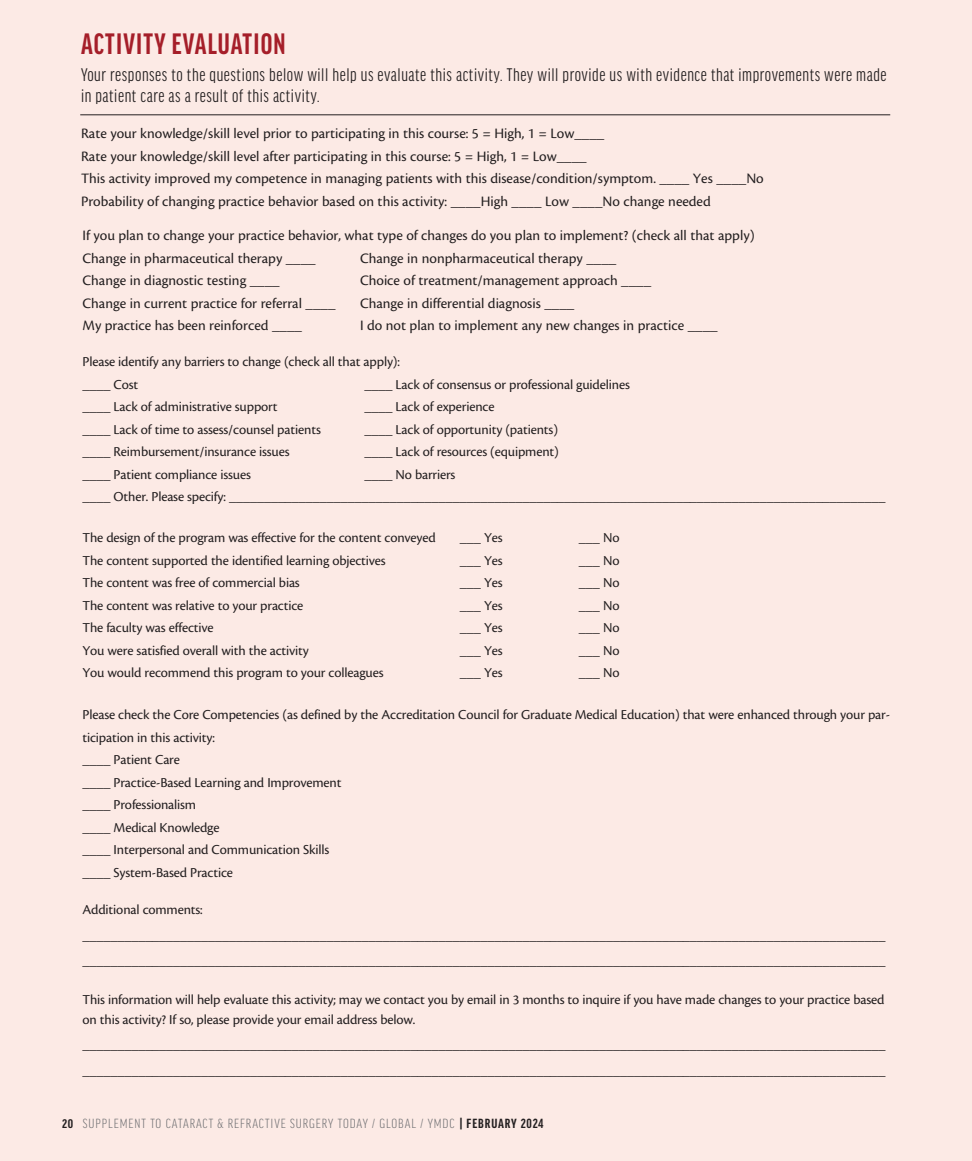
<style>
.page{position:relative;width:972px;height:1161px;background:#fceae5}
.page>*{position:absolute;margin:0;border:0;box-sizing:border-box;transform-origin:0 0}
.t1{font:700 extra-condensed 31.5px "Good Headline Pro";letter-spacing:.04em;color:#a51e29}
.t2{font:extra-condensed 19.5px/21px "Good Headline Pro";letter-spacing:.03em;color:#231f20}
.Pretest_Answer{font:15px "Cronos Pro";color:#231f20}
.Pretest_Answer-2{font:14.25px/22.5px "Cronos Pro";letter-spacing:-.01em;color:#231f20}
.t3{font:300 extra-condensed 14.1px "Good Headline Pro";letter-spacing:.06em;color:#6c6d70;scale:1.11 1}
.s1{font-weight:700;font-size:13.35px;color:#231f20}
.s2{font-weight:700;color:#231f20}
</style>
<div class="page">
<hr style="left:80px;top:114px;width:810px;height:1px;background:#231f20">
<p class="t1" style="left:81px;top:29px;width:206px">ACTIVITY EVALUATION</p>
<p class="t2" style="left:81px;top:64px;width:807px">Your responses to the questions below will help us evaluate this activity. They will provide us with evidence that improvements were made in patient care as a result of this activity.</p>
<p class="Pretest_Answer" style="left:81px;top:125px;width:525px">Rate your knowledge/skill level prior to participating in this course: 5 = High, 1 = Low____</p>
<p class="Pretest_Answer" style="left:81px;top:147px;width:507px">Rate your knowledge/skill level after participating in this course: 5 = High, 1 = Low____</p>
<p class="Pretest_Answer" style="left:81px;top:170px;width:684px">This activity improved my competence in managing patients with this disease/condition/symptom. ____ Yes ____No</p>
<p class="Pretest_Answer" style="left:81px;top:192px;width:631px">Probability of changing practice behavior based on this activity: ____High ____ Low ____No change needed</p>
<p class="Pretest_Answer" style="left:82px;top:227px;width:674px">If you plan to change your practice behavior, what type of changes do you plan to implement? (check all that apply)</p>
<p class="Pretest_Answer" style="left:82px;top:250px;width:235px">Change in pharmaceutical therapy ____</p>
<p class="Pretest_Answer" style="left:360px;top:250px;width:258px">Change in nonpharmaceutical therapy ____</p>
<p class="Pretest_Answer" style="left:82px;top:272px;width:199px">Change in diagnostic testing ____</p>
<p class="Pretest_Answer" style="left:360px;top:272px;width:293px">Choice of treatment/management approach ____</p>
<p class="Pretest_Answer" style="left:82px;top:295px;width:255px">Change in current practice for referral ____</p>
<p class="Pretest_Answer" style="left:360px;top:295px;width:216px">Change in differential diagnosis ____</p>
<p class="Pretest_Answer" style="left:82px;top:317px;width:221px">My practice has been reinforced ____</p>
<p class="Pretest_Answer" style="left:360px;top:317px;width:359px">I do not plan to implement any new changes in practice ____</p>
<p class="Pretest_Answer-2" style="left:82px;top:351px;width:319px">Please identify any barriers to change (check all that apply):</p>
<p class="Pretest_Answer-2" style="left:82px;top:373px;width:57px">____ Cost</p>
<p class="Pretest_Answer-2" style="left:364px;top:373px;width:267px">____ Lack of consensus or professional guidelines</p>
<p class="Pretest_Answer-2" style="left:82px;top:396px;width:197px">____ Lack of administrative support</p>
<p class="Pretest_Answer-2" style="left:364px;top:396px;width:132px">____ Lack of experience</p>
<p class="Pretest_Answer-2" style="left:82px;top:418px;width:240px">____ Lack of time to assess/counsel patients</p>
<p class="Pretest_Answer-2" style="left:364px;top:418px;width:195px">____ Lack of opportunity (patients)</p>
<p class="Pretest_Answer-2" style="left:82px;top:441px;width:209px">____ Reimbursement/insurance issues</p>
<p class="Pretest_Answer-2" style="left:364px;top:441px;width:196px">____ Lack of resources (equipment)</p>
<p class="Pretest_Answer-2" style="left:82px;top:463px;width:170px">____ Patient compliance issues</p>
<p class="Pretest_Answer-2" style="left:364px;top:463px;width:93px">____ No barriers</p>
<p class="Pretest_Answer-2" style="left:82px;top:486px;width:805px">____ Other. Please specify: ______________________________________________________________________________________________</p>
<p class="Pretest_Answer-2" style="left:82px;top:527px;width:355px">The design of the program was effective for the content conveyed</p>
<p class="Pretest_Answer-2" style="left:460px;top:527px;width:44px">___ Yes</p>
<p class="Pretest_Answer-2" style="left:579px;top:527px;width:42px">___ No</p>
<p class="Pretest_Answer-2" style="left:82px;top:549px;width:305px">The content supported the identified learning objectives</p>
<p class="Pretest_Answer-2" style="left:460px;top:549px;width:44px">___ Yes</p>
<p class="Pretest_Answer-2" style="left:579px;top:549px;width:42px">___ No</p>
<p class="Pretest_Answer-2" style="left:82px;top:572px;width:219px">The content was free of commercial bias</p>
<p class="Pretest_Answer-2" style="left:460px;top:572px;width:44px">___ Yes</p>
<p class="Pretest_Answer-2" style="left:579px;top:572px;width:42px">___ No</p>
<p class="Pretest_Answer-2" style="left:82px;top:594px;width:222px">The content was relative to your practice</p>
<p class="Pretest_Answer-2" style="left:460px;top:594px;width:44px">___ Yes</p>
<p class="Pretest_Answer-2" style="left:579px;top:594px;width:42px">___ No</p>
<p class="Pretest_Answer-2" style="left:82px;top:617px;width:133px">The faculty was effective</p>
<p class="Pretest_Answer-2" style="left:460px;top:617px;width:44px">___ Yes</p>
<p class="Pretest_Answer-2" style="left:579px;top:617px;width:42px">___ No</p>
<p class="Pretest_Answer-2" style="left:82px;top:639px;width:228px">You were satisfied overall with the activity</p>
<p class="Pretest_Answer-2" style="left:460px;top:639px;width:44px">___ Yes</p>
<p class="Pretest_Answer-2" style="left:579px;top:639px;width:42px">___ No</p>
<p class="Pretest_Answer-2" style="left:82px;top:662px;width:303px">You would recommend this program to your colleagues</p>
<p class="Pretest_Answer-2" style="left:460px;top:662px;width:44px">___ Yes</p>
<p class="Pretest_Answer-2" style="left:579px;top:662px;width:42px">___ No</p>
<p class="Pretest_Answer-2" style="left:82px;top:704px;width:809px">Please check the Core Competencies (as defined by the Accreditation Council for Graduate Medical Education) that were enhanced through your par&shy;ticipation in this activity:</p>
<p class="Pretest_Answer-2" style="left:82px;top:749px;width:99px">____ Patient Care</p>
<p class="Pretest_Answer-2" style="left:82px;top:771px;width:261px">____ Practice-Based Learning and Improvement</p>
<p class="Pretest_Answer-2" style="left:82px;top:794px;width:115px">____ Professionalism</p>
<p class="Pretest_Answer-2" style="left:82px;top:816px;width:139px">____ Medical Knowledge</p>
<p class="Pretest_Answer-2" style="left:82px;top:839px;width:248px">____ Interpersonal and Communication Skills</p>
<p class="Pretest_Answer-2" style="left:82px;top:861px;width:152px">____ System-Based Practice</p>
<p class="Pretest_Answer-2" style="left:82px;top:899px;width:122px">Additional comments:</p>
<p class="Pretest_Answer-2" style="left:82px;top:924px;width:805px">___________________________________________________________________________________________________________________</p>
<p class="Pretest_Answer-2" style="left:82px;top:950px;width:805px">___________________________________________________________________________________________________________________</p>
<p class="Pretest_Answer-2" style="left:82px;top:990px;width:803px;line-height:19.5px">This information will help evaluate this activity; may we contact you by email in 3 months to inquire if you have made changes to your practice based on this activity? If so, please provide your email address below.</p>
<p class="Pretest_Answer-2" style="left:82px;top:1034px;width:805px">___________________________________________________________________________________________________________________</p>
<p class="Pretest_Answer-2" style="left:82px;top:1059px;width:805px">___________________________________________________________________________________________________________________</p>
<p class="t3" style="left:62px;top:1117px;width:435px"><span class="s1">20</span> SUPPLEMENT TO CATARACT &amp; REFRACTIVE SURGERY TODAY / GLOBAL / YMDC <span class="s2">| FEBRUARY 2024</span></p>
</div>
